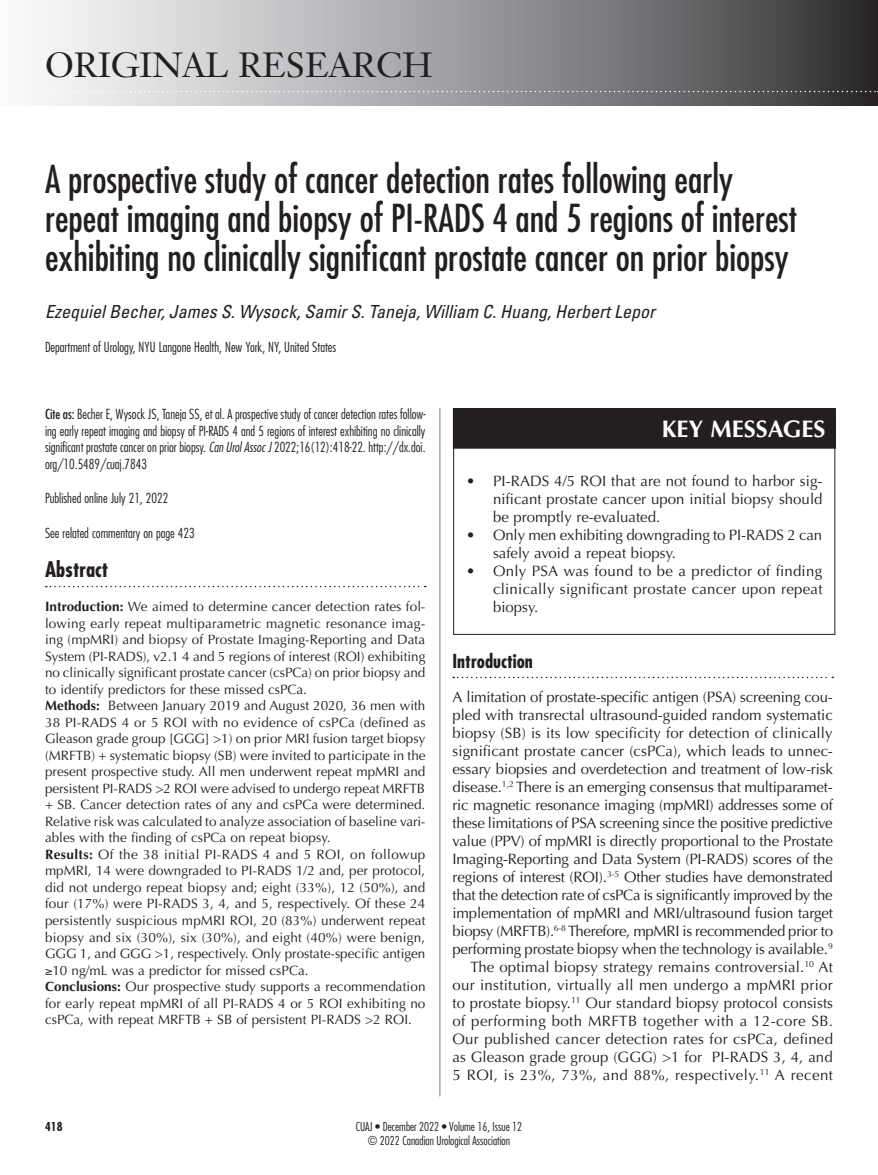
<style>
.page{position:relative;width:878px;height:1175px;background:#fff}
.page>*{position:absolute;margin:0;border:0;box-sizing:border-box;transform-origin:0 0}
.T25{font:condensed 37.5px/39px "Futura";color:#231f20}
.SF-Blue{font:34.5px "Janson Text";color:#231f20}
.PJ{font:700 24px "Optima";color:#fff}
.ABH{font:700 condensed 21px "Futura";color:#231f20}
.t1{font:700 condensed 18.75px "Futura";color:#231f20}
.N12{font:italic condensed 18px "Univers";color:#231f20}
.PJ-2{font:15px/18px "Optima";color:#231f20;text-align:justify}
.ABS{font:13.5px/16.5px "Optima";color:#231f20;text-align:justify}
.PJ9{font:300 condensed 13.5px/16.5px "Futura";color:#231f20;text-align:justify}
.t2{font:300 condensed 12px "Futura";color:#231f20}
.t3{font:700 condensed 12px "Futura";color:#231f20}
.s1{font-weight:400}
.s2{font-style:italic}
.s3{font-weight:700}
</style>
<div class="page">
<svg style="left:43px;top:0;width:835px;height:105px;background:#97989b"></svg>
<hr style="left:439px;top:408px;width:1px;height:688px;background:#231f20">
<svg style="left:46px;top:586px;width:379px;height:1px"></svg>
<svg style="left:453px;top:676px;width:380px;height:2px"></svg>
<div style="left:453px;top:409px;width:382px;height:39px;background:#231f20"></div>
<div style="left:453px;top:408px;width:383px;height:40px;border:2px solid #231f20"></div>
<svg style="left:43px;top:91px;width:835px;height:1px"></svg>
<p class="SF-Blue" style="left:45px;top:43px;width:389px">ORIGINAL RESEARCH</p>
<p class="T25" style="left:45px;top:159px;width:753px">A prospective study of cancer detection rates following early repeat imaging and biopsy of PI-RADS 4 and 5 regions of interest exhibiting no clinically significant prostate cancer on prior biopsy</p>
<p class="N12" style="left:45px;top:300px;width:611px">Ezequiel Becher, James S. Wysock, Samir S. Taneja, William C. Huang, Herbert Lepor</p>
<p class="PJ9" style="left:45px;top:338px;width:293px">Department of Urology, NYU Langone Health, New York, NY, United States</p>
<p class="PJ9" style="left:45px;top:406px;width:382px"><span class="s1">Cite as:</span> Becher E, Wysock JS, Taneja SS, et al. A prospective study of cancer detection rates follow&shy;ing early repeat imaging and biopsy of PI-RADS 4 and 5 regions of interest exhibiting no clinically significant prostate cancer on prior biopsy. <span class="s2">Can Urol Assoc J</span> 2022;16(12):418-22. http://dx.doi. org/10.5489/cuaj.7843</p>
<p class="PJ9" style="left:45px;top:490px;width:125px">Published online July 21, 2022</p>
<p class="PJ9" style="left:45px;top:524px;width:151px">See related commentary on page 423</p>
<p class="ABH" style="left:45px;top:555px;width:65px">Abstract</p>
<p class="ABS" style="left:45px;top:598px;width:382px"><span class="s3">Introduction:</span> We aimed to determine cancer detection rates fol&shy;lowing early repeat multiparametric magnetic resonance imag&shy;ing (mpMRI) and biopsy of Prostate Imaging-Reporting and Data System (PI-RADS), v2.1 4 and 5 regions of interest (ROI) exhibiting no clinically significant prostate cancer (csPCa) on prior biopsy and to identify predictors for these missed csPCa.</p>
<p class="ABS" style="left:45px;top:697px;width:382px"><span class="s3">Methods:</span> Between January 2019 and August 2020, 36 men with 38 PI-RADS 4 or 5 ROI with no evidence of csPCa (defined as Gleason grade group [GGG] &gt;1) on prior MRI fusion target biopsy (MRFTB) + systematic biopsy (SB) were invited to participate in the present prospective study. All men underwent repeat mpMRI and persistent PI-RADS &gt;2 ROI were advised to undergo repeat MRFTB + SB. Cancer detection rates of any and csPCa were determined.<br>Relative risk was calculated to analyze association of baseline vari&shy;ables with the finding of csPCa on repeat biopsy.</p>
<p class="ABS" style="left:45px;top:846px;width:382px"><span class="s3">Results:</span> Of the 38 initial PI-RADS 4 and 5 ROI, on followup mpMRI, 14 were downgraded to PI-RADS 1/2 and, per protocol, did not undergo repeat biopsy and; eight (33%), 12 (50%), and four (17%) were PI-RADS 3, 4, and 5, respectively. Of these 24 persistently suspicious mpMRI ROI, 20 (83%) underwent repeat biopsy and six (30%), six (30%), and eight (40%) were benign, GGG 1, and GGG &gt;1, respectively. Only prostate-specific antigen ≥10 ng/mL was a predictor for missed csPCa.</p>
<p class="ABS" style="left:45px;top:978px;width:382px"><span class="s3">Conclusions:</span> Our prospective study supports a recommendation for early repeat mpMRI of all PI-RADS 4 or 5 ROI exhibiting no csPCa, with repeat MRFTB + SB of persistent PI-RADS &gt;2 ROI.</p>
<p class="PJ" style="left:662px;top:415px;width:165px">KEY MESSAGES</p>
<p class="PJ-2" style="left:493px;top:472px;width:331px;text-indent:-27px">• PI-RADS 4/5 ROI that are not found to harbor sig&shy;nificant prostate cancer upon initial biopsy should be promptly re-evaluated.</p>
<p class="PJ-2" style="left:493px;top:526px;width:331px;text-indent:-27px">• Only men exhibiting downgrading to PI-RADS 2 can safely avoid a repeat biopsy.</p>
<p class="PJ-2" style="left:493px;top:562px;width:331px;text-indent:-27px">• Only PSA was found to be a predictor of finding clinically significant prostate cancer upon repeat biopsy.</p>
<h1 class="t1" style="left:452px;top:648px;width:82px">Introduction</h1>
<p class="PJ-2" style="left:452px;top:688px;width:382px">A limitation of prostate-specific antigen (PSA) screening cou&shy;pled with transrectal ultrasound-guided random systematic biopsy (SB) is its low specificity for detection of clinically significant prostate cancer (csPCa), which leads to unnec&shy;essary biopsies and overdetection and treatment of low-risk disease.<sup>1,2</sup> There is an emerging consensus that multiparamet&shy;ric magnetic resonance imaging (mpMRI) addresses some of these limitations of PSA screening since the positive predictive value (PPV) of mpMRI is directly proportional to the Prostate Imaging-Reporting and Data System (PI-RADS) scores of the regions of interest (ROI).<sup>3-5</sup> Other studies have demonstrated that the detection rate of csPCa is significantly improved by the implementation of mpMRI and MRI/ultrasound fusion target biopsy (MRFTB).<sup>6-8</sup> Therefore, mpMRI is recommended prior to performing prostate biopsy when the technology is available.<sup>9</sup></p>
<p class="PJ-2" style="left:452px;top:958px;width:382px;text-indent:18px">The optimal biopsy strategy remains controversial.<sup>10</sup> At our institution, virtually all men undergo a mpMRI prior to prostate biopsy.<sup>11</sup> Our standard biopsy protocol consists of performing both MRFTB together with a 12-core SB.<br>Our published cancer detection rates for csPCa, defined as Gleason grade group (GGG) &gt;1 for PI-RADS 3, 4, and 5 ROI, is 23%, 73%, and 88%, respectively.<sup>11</sup> A recent</p>
<p class="t3" style="left:45px;top:1118px;width:19px">418</p>
<p class="t2" style="left:355px;top:1118px;width:168px">CUAJ • December 2022 • Volume 16, Issue 12</p>
<p class="t2" style="left:368px;top:1133px;width:144px">© 2022 Canadian Urological Association</p>
</div>
